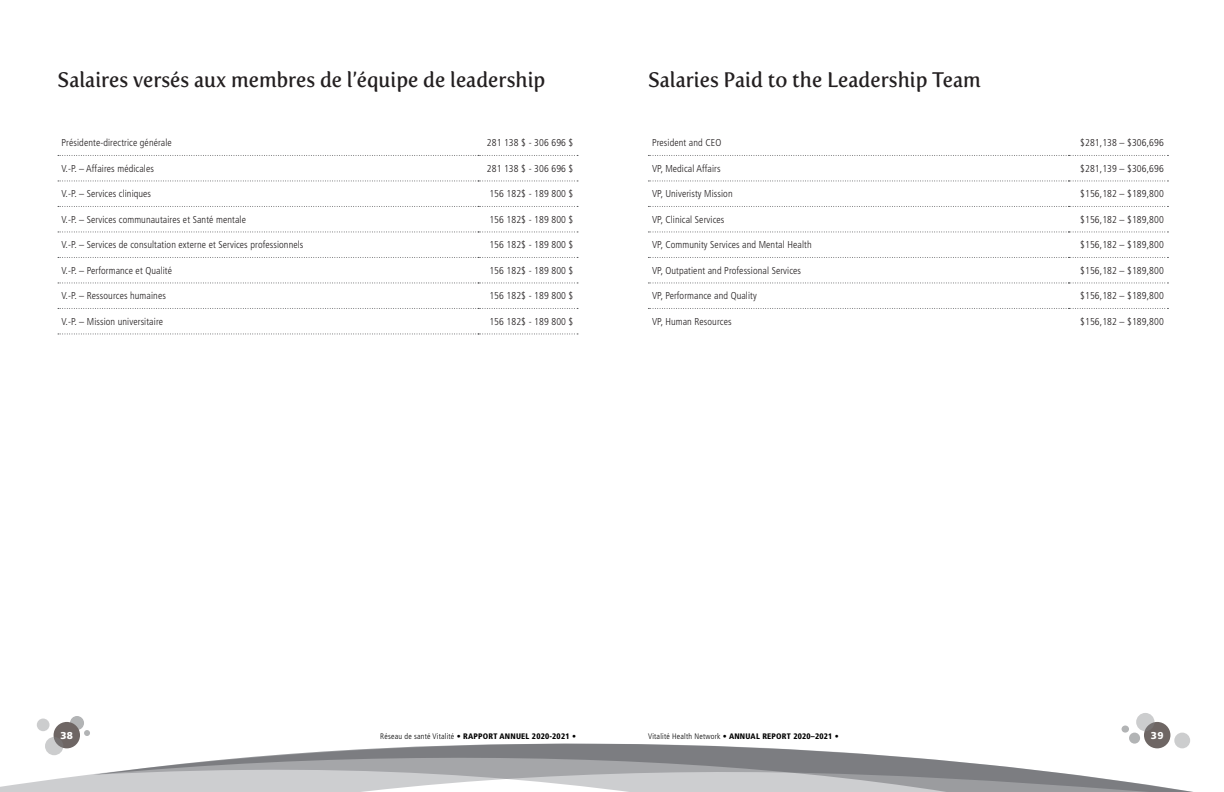
<style>
.page{position:relative;width:1224px;height:792px;background:#fff}
.page>*{position:absolute;margin:0;border:0;box-sizing:border-box;transform-origin:0 0}
.Header_FR{font:21px "Fertigo Pro";color:#231f20;scale:.95 1}
.Header_EN{font:21px "Fertigo Pro";color:#231f20;scale:.95 1}
.t1{font:300 condensed 10px "Frutiger LT Std";letter-spacing:.01em;color:#231f20}
.t2{font:900 10px "Frutiger LT Std";color:#fff}
.t3{font:900 condensed 8px "Frutiger LT Std";letter-spacing:.025em;color:#000}
.s1{font-weight:300}
</style>
<div class="page">
<svg style="left:58px;top:155px;width:520px;height:1px"></svg>
<svg style="left:58px;top:181px;width:520px;height:1px"></svg>
<svg style="left:58px;top:206px;width:520px;height:1px"></svg>
<svg style="left:58px;top:232px;width:520px;height:1px"></svg>
<svg style="left:58px;top:257px;width:520px;height:1px"></svg>
<svg style="left:58px;top:283px;width:520px;height:1px"></svg>
<svg style="left:58px;top:308px;width:520px;height:1px"></svg>
<svg style="left:58px;top:334px;width:520px;height:1px"></svg>
<svg style="left:648px;top:155px;width:520px;height:1px"></svg>
<svg style="left:648px;top:181px;width:520px;height:1px"></svg>
<svg style="left:648px;top:206px;width:520px;height:1px"></svg>
<svg style="left:648px;top:232px;width:520px;height:1px"></svg>
<svg style="left:648px;top:257px;width:520px;height:1px"></svg>
<svg style="left:648px;top:283px;width:520px;height:1px"></svg>
<svg style="left:648px;top:308px;width:520px;height:1px"></svg>
<svg style="left:0;top:744px;width:93px;height:48px"></svg>
<svg style="left:93px;top:744px;width:1100px;height:48px"></svg>
<div style="left:70px;top:716px;width:14px;height:14px;background:#b2b4b5;border-radius:50%"></div>
<svg style="left:84px;top:730px;width:6px;height:6px"></svg>
<div style="left:54px;top:722px;width:26px;height:26px;background:#6e6664;border-radius:50%"></div>
<svg style="left:45px;top:737px;width:18px;height:18px"></svg>
<div style="left:1144px;top:722px;width:26px;height:26px;background:#6e6664;border-radius:50%"></div>
<div style="left:37px;top:719px;width:13px;height:12px;background:#cccdce;border-radius:50%"></div>
<svg style="left:1136px;top:713px;width:19px;height:18px"></svg>
<div style="left:1122px;top:726px;width:7px;height:7px;background:#b2b4b5;border-radius:50%"></div>
<div style="left:1129px;top:733px;width:11px;height:11px;background:#b2b4b5;border-radius:50%"></div>
<div style="left:1174px;top:733px;width:16px;height:15px;background:#cccdce;border-radius:50%"></div>
<p class="Header_FR" style="left:58px;top:68px;width:515px">Salaires versés aux membres de l’équipe de leadership</p>
<p class="t1" style="left:62px;top:137px;width:112px">Présidente-directrice générale</p>
<p class="t1" style="left:487px;top:137px;width:88px">281 138 $ - 306 696 $</p>
<p class="t1" style="left:62px;top:163px;width:94px">V.-P. – Affaires médicales</p>
<p class="t1" style="left:487px;top:163px;width:88px">281 138 $ - 306 696 $</p>
<p class="t1" style="left:62px;top:188px;width:91px">V.-P. – Services cliniques</p>
<p class="t1" style="left:489px;top:188px;width:86px">156 182$ - 189 800 $</p>
<p class="t1" style="left:62px;top:214px;width:186px">V.-P. – Services communautaires et Santé mentale</p>
<p class="t1" style="left:489px;top:214px;width:86px">156 182$ - 189 800 $</p>
<p class="t1" style="left:62px;top:239px;width:243px">V.-P. – Services de consultation externe et Services professionnels</p>
<p class="t1" style="left:489px;top:239px;width:86px">156 182$ - 189 800 $</p>
<p class="t1" style="left:62px;top:265px;width:112px">V.-P. – Performance et Qualité</p>
<p class="t1" style="left:489px;top:265px;width:86px">156 182$ - 189 800 $</p>
<p class="t1" style="left:62px;top:290px;width:106px">V.-P. – Ressources humaines</p>
<p class="t1" style="left:489px;top:290px;width:86px">156 182$ - 189 800 $</p>
<p class="t1" style="left:62px;top:316px;width:103px">V.-P. – Mission universitaire</p>
<p class="t1" style="left:489px;top:316px;width:86px">156 182$ - 189 800 $</p>
<p class="Header_EN" style="left:648px;top:68px;width:352px">Salaries Paid to the Leadership Team</p>
<p class="t1" style="left:652px;top:137px;width:71px">President and CEO</p>
<p class="t1" style="left:1080px;top:137px;width:85px">$281,138 – $306,696</p>
<p class="t1" style="left:652px;top:163px;width:70px">VP, Medical Affairs</p>
<p class="t1" style="left:1080px;top:163px;width:85px">$281,139 – $306,696</p>
<p class="t1" style="left:652px;top:188px;width:82px">VP, Univeristy Mission</p>
<p class="t1" style="left:1080px;top:188px;width:85px">$156,182 – $189,800</p>
<p class="t1" style="left:652px;top:214px;width:74px">VP, Clinical Services</p>
<p class="t1" style="left:1080px;top:214px;width:85px">$156,182 – $189,800</p>
<p class="t1" style="left:652px;top:239px;width:161px">VP, Community Services and Mental Health</p>
<p class="t1" style="left:1080px;top:239px;width:85px">$156,182 – $189,800</p>
<p class="t1" style="left:652px;top:265px;width:151px">VP, Outpatient and Professional Services</p>
<p class="t1" style="left:1080px;top:265px;width:85px">$156,182 – $189,800</p>
<p class="t1" style="left:652px;top:290px;width:106px">VP, Performance and Quality</p>
<p class="t1" style="left:1080px;top:290px;width:85px">$156,182 – $189,800</p>
<p class="t1" style="left:652px;top:316px;width:81px">VP, Human Resources</p>
<p class="t1" style="left:1080px;top:316px;width:85px">$156,182 – $189,800</p>
<p class="t2" style="left:61px;top:729px;width:14px">38</p>
<p class="t3" style="left:380px;top:732px;width:197px"><span class="s1">Réseau de santé Vitalité</span> • RAPPORT ANNUEL 2020-2021 •</p>
<p class="t3" style="left:648px;top:732px;width:192px"><span class="s1">Vitalité Health Network</span> • ANNUAL REPORT 2020–2021 •</p>
<p class="t2" style="left:1151px;top:729px;width:14px">39</p>
</div>
